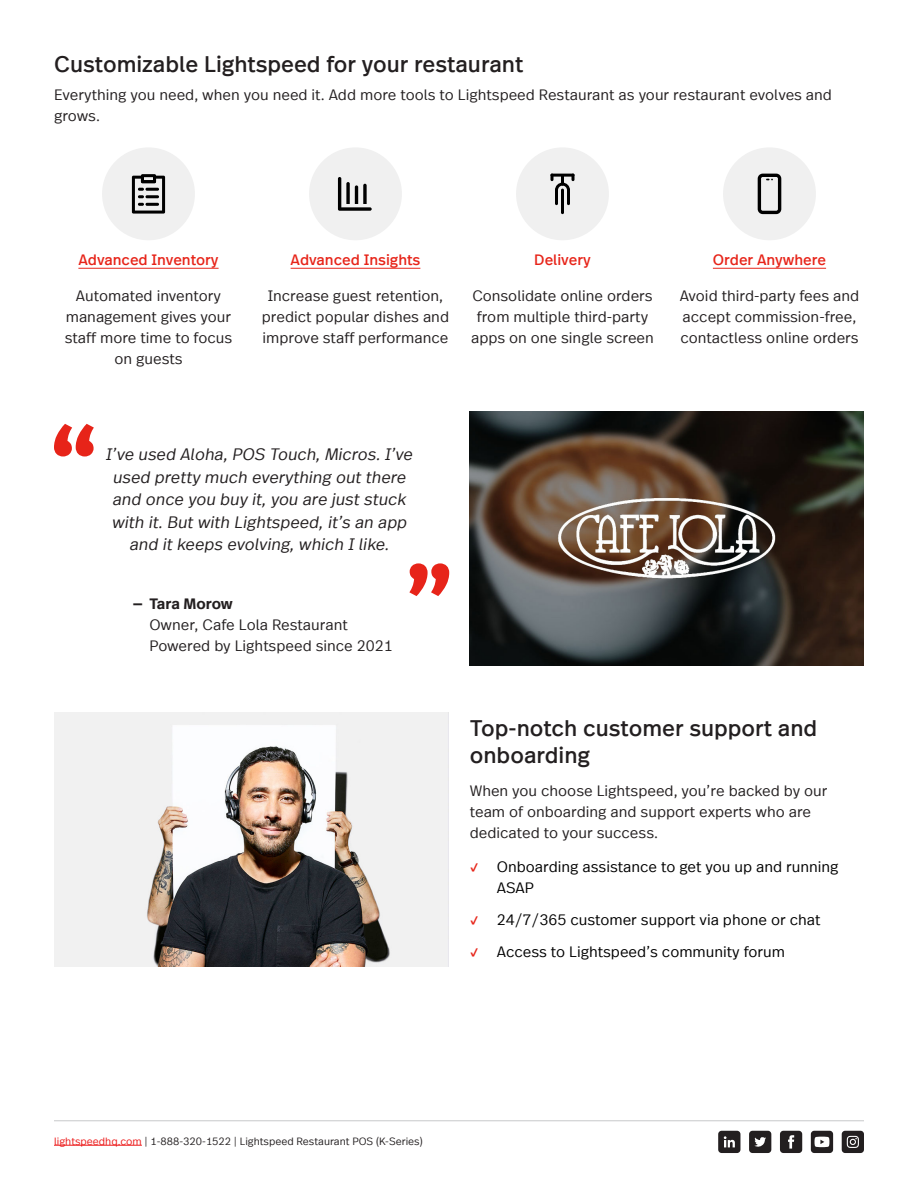
<style>
.page{position:relative;width:918px;height:1188px;background:#fff}
.page>*{position:absolute;margin:0;border:0;box-sizing:border-box;transform-origin:0 0}
.t1{font:22.5px/27px "Real Text Offc";color:#231f20}
.t2{font:italic 300 16.5px/22.5px "Real Text Offc";color:#231f20;text-align:center}
.Paragraph{font:300 15px/21px "Real Text Offc";color:#231f20}
.t3{font:300 15px/21px "Real Text Offc";color:#000}
.t4{font:15px "Real Text Offc";color:#e72419}
.Paragraph-2{font:600 15px "Real Text Offc";letter-spacing:-.01em;color:#231f20}
.t5{font:300 10.5px "Real Text Offc";color:#231f20}
.s1{font-weight:400;color:#e72419}
.s2{color:#ec1818}
</style>
<div class="page">
<hr style="left:54px;top:1121px;width:810px;height:1px;background:#c7c8ca">
<svg style="left:718px;top:1131px;width:22px;height:22px"></svg>
<svg style="left:780px;top:1131px;width:22px;height:22px"></svg>
<svg style="left:842px;top:1131px;width:22px;height:22px"></svg>
<svg style="left:811px;top:1131px;width:22px;height:22px"></svg>
<svg style="left:749px;top:1131px;width:22px;height:22px"></svg>
<hr style="left:54px;top:1145px;width:88px;height:1px;background:#ec1818">
<img style="left:470px;top:411px;width:394px;height:254px">
<svg style="left:54px;top:424px;width:40px;height:33px"></svg>
<svg style="left:409px;top:563px;width:40px;height:33px"></svg>
<img style="left:54px;top:713px;width:394px;height:254px">
<hr style="left:78px;top:268px;width:141px;height:1px;background:#e72419">
<div style="left:102px;top:147px;width:93px;height:93px;background:#f0f0f0;border-radius:50%"></div>
<svg style="left:132px;top:174px;width:33px;height:40px"></svg>
<hr style="left:145px;top:195px;width:14px;height:3px;background:#000;border-radius:2px">
<hr style="left:145px;top:203px;width:14px;height:3px;background:#000;border-radius:2px">
<hr style="left:291px;top:268px;width:129px;height:1px;background:#e72419">
<div style="left:309px;top:147px;width:93px;height:93px;background:#f0f0f0;border-radius:50%"></div>
<svg style="left:338px;top:177px;width:34px;height:34px"></svg>
<div style="left:516px;top:147px;width:93px;height:93px;background:#f0f0f0;border-radius:50%"></div>
<hr style="left:713px;top:268px;width:113px;height:1px;background:#e72419">
<div style="left:723px;top:147px;width:93px;height:93px;background:#f0f0f0;border-radius:50%"></div>
<svg style="left:758px;top:174px;width:23px;height:40px"></svg>
<hr style="left:561px;top:189px;width:3px;height:25px;background:#000;border-radius:2px">
<hr style="left:555px;top:189px;width:3px;height:16px;background:#000;border-radius:2px">
<hr style="left:567px;top:189px;width:3px;height:16px;background:#000;border-radius:2px">
<svg style="left:550px;top:174px;width:24px;height:16px"></svg>
<h2 class="t1" style="left:54px;top:51px;width:471px">Customizable Lightspeed for your restaurant</h2>
<p class="Paragraph" style="left:54px;top:85px;width:780px">Everything you need, when you need it. Add more tools to Lightspeed Restaurant as your restaurant evolves and grows.</p>
<p class="t4" style="left:78px;top:251px;width:142px">Advanced Inventory</p>
<p class="Paragraph" style="left:65px;top:285px;width:169px;text-align:center">Automated inventory management gives your staff more time to focus on guests</p>
<p class="t4" style="left:291px;top:251px;width:131px">Advanced Insights</p>
<p class="Paragraph" style="left:262px;top:285px;width:189px;text-align:center">Increase guest retention, predict popular dishes and improve staff performance</p>
<p class="t4" style="left:534px;top:251px;width:58px">Delivery</p>
<p class="Paragraph" style="left:471px;top:285px;width:184px;text-align:center">Consolidate online orders from multiple third-party apps on one single screen</p>
<p class="t4" style="left:713px;top:251px;width:115px">Order Anywhere</p>
<p class="Paragraph" style="left:680px;top:285px;width:181px">Avoid third-party fees and accept commission-free, contactless online orders</p>
<p class="t2" style="left:106px;top:444px;width:312px">I’ve used Aloha, POS Touch, Micros. I’ve used pretty much everything out there and once you buy it, you are just stuck with it. But with Lightspeed, it’s an app and it keeps evolving, which I like.</p>
<p class="Paragraph-2" style="left:133px;top:594px;width:101px">— Tara Morow</p>
<p class="Paragraph" style="left:149px;top:614px;width:200px">Owner, Cafe Lola Restaurant</p>
<p class="Paragraph" style="left:149px;top:635px;width:245px">Powered by Lightspeed since 2021</p>
<h2 class="t1" style="left:470px;top:715px;width:349px">Top-notch customer support and onboarding</h2>
<p class="Paragraph" style="left:470px;top:780px;width:359px">When you choose Lightspeed, you’re backed by our team of onboarding and support experts who are dedicated to your success.</p>
<p class="t3" style="left:497px;top:857px;width:343px;text-indent:-27px"><span class="s1">✓</span> Onboarding assistance to get you up and running<br>ASAP</p>
<p class="t3" style="left:470px;top:909px;width:352px"><span class="s1">✓</span> 24/7/365 customer support via phone or chat</p>
<p class="t3" style="left:470px;top:941px;width:317px"><span class="s1">✓</span> Access to Lightspeed’s community forum</p>
<p class="t5" style="left:54px;top:1135px;width:370px"><span class="s2">lightspeedhq.com</span> | 1-888-320-1522 | Lightspeed Restaurant POS (K-Series)</p>
</div>
